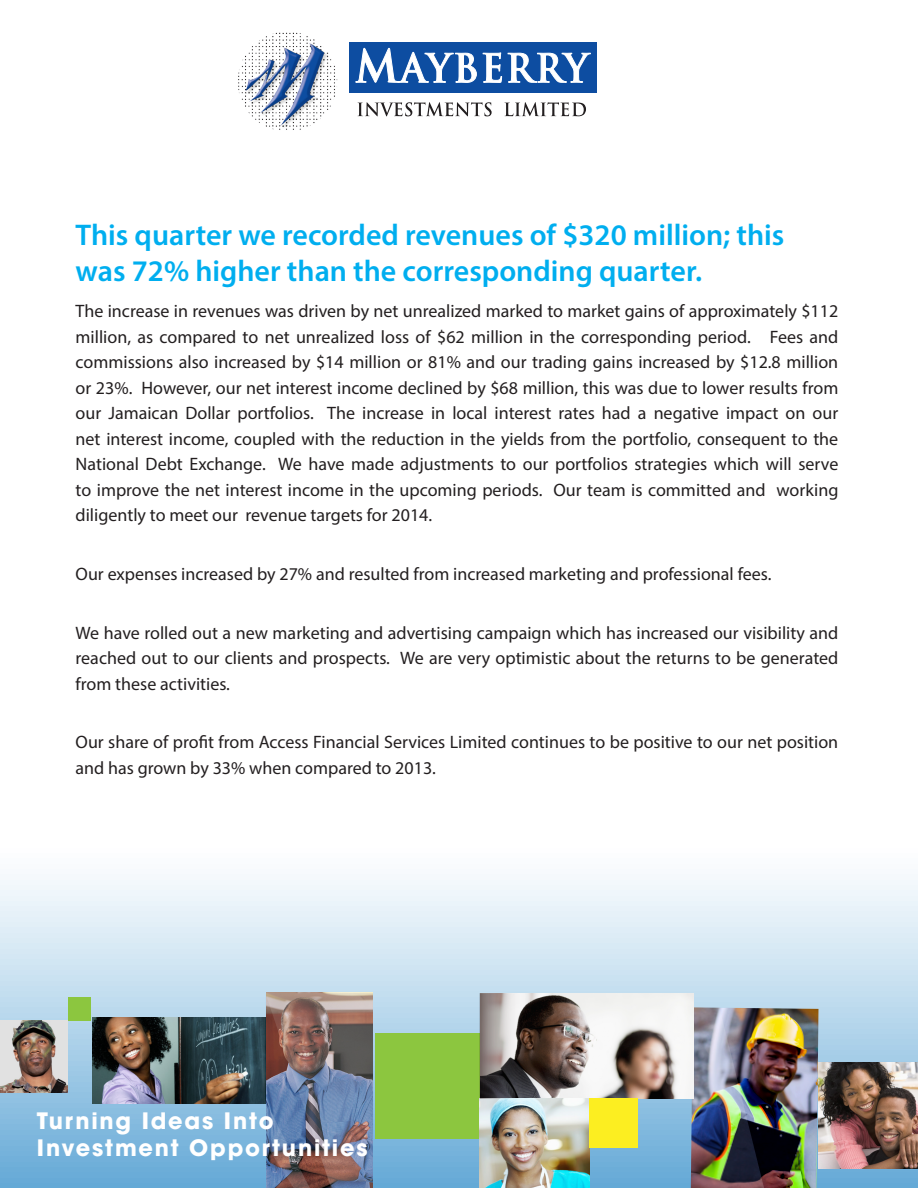
<style>
.page{position:relative;width:918px;height:1188px;background:#fff}
.page>*{position:absolute;margin:0;border:0;box-sizing:border-box;transform-origin:0 0}
.Opening_Callout{font:600 30px/36px "Myriad Pro";color:#00aeef}
.t1{font:700 22.5px/27px "Avant Garde";letter-spacing:.08em;color:#fff}
.Body_Text{font:18px/25.5px "Myriad Pro";color:#231f20;text-align:justify}
</style>
<div class="page">
<img style="left:238px;top:32px;width:100px;height:98px">
<div style="left:349px;top:42px;width:248px;height:51px;background:#0d4da1"></div>
<svg style="left:358px;top:102px;width:134px;height:14px"></svg>
<svg style="left:504px;top:102px;width:82px;height:14px"></svg>
<svg style="left:355px;top:48px;width:122px;height:35px"></svg>
<svg style="left:483px;top:52px;width:108px;height:31px"></svg>
<svg style="left:0;top:880px;width:918px;height:308px;background:#bfdbed"></svg>
<div style="left:375px;top:1033px;width:116px;height:106px;background:#8cc63f"></div>
<img style="left:819px;top:1062px;width:99px;height:107px">
<img style="left:693px;top:1007px;width:126px;height:181px">
<img style="left:533px;top:993px;width:160px;height:105px">
<img style="left:93px;top:1018px;width:172px;height:85px">
<div style="left:68px;top:997px;width:23px;height:24px;background:#8cc63f"></div>
<img style="left:480px;top:1099px;width:110px;height:89px">
<svg style="left:480px;top:993px;width:53px;height:106px;background:#7a7473"></svg>
<div style="left:589px;top:1098px;width:48px;height:50px;background:#fcee21"></div>
<img style="left:265px;top:993px;width:108px;height:195px">
<img style="left:0;top:1021px;width:67px;height:72px">
<p class="Opening_Callout" style="left:76px;top:216px;width:710px">This quarter we recorded revenues of $320 million; this was 72% higher than the corresponding quarter.</p>
<p class="Body_Text" style="left:76px;top:298px;width:764px">The increase in revenues was driven by net unrealized marked to market gains of approximately $112 million, as compared to net unrealized loss of $62 million in the corresponding period. Fees and commissions also increased by $14 million or 81% and our trading gains increased by $12.8 million or 23%. However, our net interest income declined by $68 million, this was due to lower results from our Jamaican Dollar portfolios. The increase in local interest rates had a negative impact on our net interest income, coupled with the reduction in the yields from the portfolio, consequent to the National Debt Exchange. We have made adjustments to our portfolios strategies which will serve to improve the net interest income in the upcoming periods. Our team is committed and working diligently to meet our revenue targets for 2014.</p>
<p class="Body_Text" style="left:76px;top:561px;width:697px">Our expenses increased by 27% and resulted from increased marketing and professional fees.</p>
<p class="Body_Text" style="left:76px;top:620px;width:764px">We have rolled out a new marketing and advertising campaign which has increased our visibility and reached out to our clients and prospects. We are very optimistic about the returns to be generated from these activities.</p>
<p class="Body_Text" style="left:76px;top:729px;width:764px">Our share of profit from Access Financial Services Limited continues to be positive to our net position and has grown by 33% when compared to 2013.</p>
<p class="t1" style="left:37px;top:1108px;width:332px">Turning Ideas Into<br>Investment Opportunities</p>
</div>
